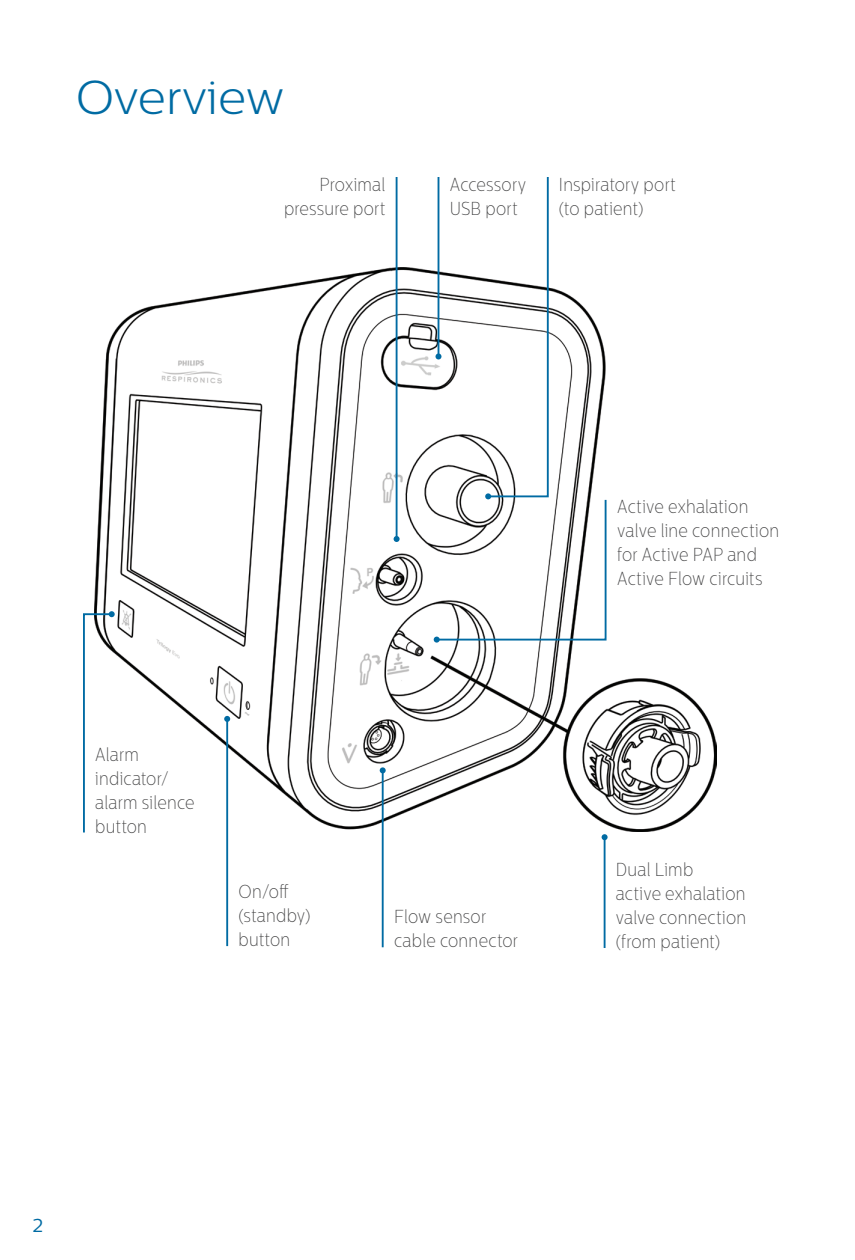
<style>
.page{position:relative;width:855px;height:1260px;background:#fff}
.page>*{position:absolute;margin:0;border:0;box-sizing:border-box;transform-origin:0 0}
.t1{font:300 47.5px "Centrale Sans";color:#006ba3}
.Callouts{font:100 18.75px/24px "Centrale Sans Cnd";letter-spacing:.015em;color:#3e3e3f}
.t2{font:18.75px "Centrale Sans";color:#006ba3}
</style>
<div class="page">
<img style="left:95px;top:268px;width:621px;height:564px">
<svg style="left:434px;top:177px;width:173px;height:466px"></svg>
<svg style="left:83px;top:611px;width:32px;height:222px"></svg>
<hr style="left:382px;top:770px;width:2px;height:177px;background:#006ba3">
<svg style="left:380px;top:767px;width:6px;height:6px"></svg>
<hr style="left:604px;top:837px;width:2px;height:111px;background:#006ba3">
<svg style="left:602px;top:834px;width:6px;height:6px"></svg>
<hr style="left:226px;top:719px;width:2px;height:227px;background:#006ba3">
<svg style="left:224px;top:716px;width:6px;height:6px"></svg>
<hr style="left:396px;top:177px;width:2px;height:362px;background:#006ba3">
<svg style="left:394px;top:536px;width:6px;height:6px"></svg>
<p class="t1" style="left:76px;top:70px;width:210px">Overview</p>
<p class="Callouts" style="left:284px;top:173px;width:103px;text-align:right">Proximal pressure port</p>
<p class="Callouts" style="left:450px;top:173px;width:78px">Accessory<br>USB port</p>
<p class="Callouts" style="left:559px;top:173px;width:118px">Inspiratory port (to patient)</p>
<p class="Callouts" style="left:95px;top:742px;width:101px">Alarm indicator/ alarm silence button</p>
<p class="Callouts" style="left:238px;top:880px;width:73px">On/off (standby) button</p>
<p class="Callouts" style="left:394px;top:905px;width:125px">Flow sensor cable connector</p>
<p class="Callouts" style="left:617px;top:495px;width:164px">Active exhalation valve line connection for Active PAP and<br>Active Flow circuits</p>
<p class="Callouts" style="left:616px;top:857px;width:132px">Dual Limb<br>active exhalation valve connection (from patient)</p>
<p class="t2" style="left:32px;top:1214px;width:12px">2</p>
</div>
